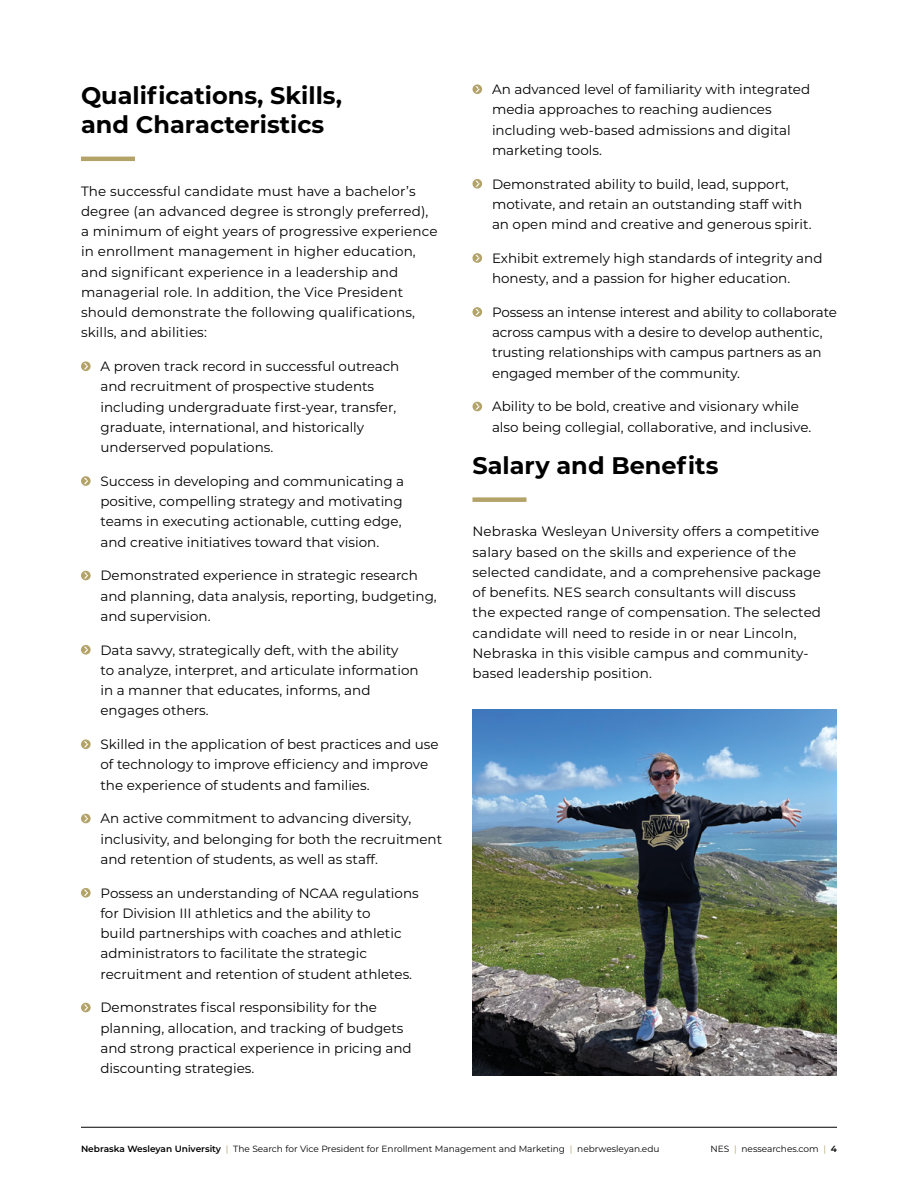
<style>
.page{position:relative;width:918px;height:1188px;background:#fff}
.page>*{position:absolute;margin:0;border:0;box-sizing:border-box;transform-origin:0 0}
.t1{font:700 24px/28.8px "Montserrat";color:#000}
.t2{font:13.5px/20.2px "Montserrat";color:#000}
.t3{font:9px "Montserrat";color:#000}
.s1{font-weight:600}
.s2{color:#b3a369}
</style>
<div class="page">
<hr style="left:81px;top:1127px;width:756px;height:1px;background:#000">
<hr style="left:81px;top:157px;width:54px;height:4px;background:#b3a369">
<svg style="left:81px;top:361px;width:10px;height:10px"></svg>
<svg style="left:84px;top:363px;width:4px;height:6px"></svg>
<svg style="left:81px;top:476px;width:10px;height:10px"></svg>
<svg style="left:84px;top:478px;width:4px;height:6px"></svg>
<div style="left:81px;top:571px;width:10px;height:9px;background:#b3a369;border-radius:50%"></div>
<svg style="left:84px;top:572px;width:4px;height:7px"></svg>
<svg style="left:81px;top:645px;width:10px;height:10px"></svg>
<svg style="left:84px;top:647px;width:4px;height:6px"></svg>
<svg style="left:81px;top:739px;width:10px;height:10px"></svg>
<svg style="left:84px;top:741px;width:4px;height:6px"></svg>
<div style="left:81px;top:814px;width:10px;height:9px;background:#b3a369;border-radius:50%"></div>
<svg style="left:84px;top:815px;width:4px;height:7px"></svg>
<svg style="left:81px;top:888px;width:10px;height:10px"></svg>
<svg style="left:84px;top:890px;width:4px;height:6px"></svg>
<div style="left:81px;top:1003px;width:10px;height:9px;background:#b3a369;border-radius:50%"></div>
<svg style="left:84px;top:1004px;width:4px;height:7px"></svg>
<svg style="left:472px;top:84px;width:10px;height:10px"></svg>
<svg style="left:475px;top:86px;width:5px;height:6px"></svg>
<svg style="left:472px;top:179px;width:10px;height:10px"></svg>
<svg style="left:475px;top:181px;width:5px;height:6px"></svg>
<svg style="left:472px;top:253px;width:10px;height:10px"></svg>
<svg style="left:475px;top:255px;width:5px;height:6px"></svg>
<svg style="left:472px;top:307px;width:10px;height:10px"></svg>
<svg style="left:475px;top:309px;width:5px;height:6px"></svg>
<svg style="left:472px;top:402px;width:10px;height:9px"></svg>
<svg style="left:475px;top:403px;width:5px;height:7px"></svg>
<div style="left:472px;top:497px;width:54px;height:5px;background:#b3a369"></div>
<img style="left:472px;top:710px;width:365px;height:366px">
<h1 class="t1" style="left:81px;top:80px;width:262px">Qualifications, Skills, and Characteristics</h1>
<p class="t2" style="left:81px;top:180px;width:358px">The successful candidate must have a bachelor’s degree (an advanced degree is strongly preferred), a minimum of eight years of progressive experience in enrollment management in higher education, and significant experience in a leadership and managerial role. In addition, the Vice President should demonstrate the following qualifications, skills, and abilities:</p>
<p class="t2" style="left:101px;top:356px;width:300px">A proven track record in successful outreach and recruitment of prospective students including undergraduate first-year, transfer, graduate, international, and historically underserved populations.</p>
<p class="t2" style="left:101px;top:470px;width:305px">Success in developing and communicating a positive, compelling strategy and motivating teams in executing actionable, cutting edge, and creative initiatives toward that vision.</p>
<p class="t2" style="left:101px;top:565px;width:338px">Demonstrated experience in strategic research and planning, data analysis, reporting, budgeting, and supervision.</p>
<p class="t2" style="left:101px;top:639px;width:320px">Data savvy, strategically deft, with the ability<br>to analyze, interpret, and articulate information in a manner that educates, informs, and engages others.</p>
<p class="t2" style="left:101px;top:734px;width:340px">Skilled in the application of best practices and use of technology to improve efficiency and improve the experience of students and families.</p>
<p class="t2" style="left:101px;top:808px;width:343px">An active commitment to advancing diversity, inclusivity, and belonging for both the recruitment and retention of students, as well as staff.</p>
<p class="t2" style="left:101px;top:882px;width:320px">Possess an understanding of NCAA regulations for Division III athletics and the ability to<br>build partnerships with coaches and athletic administrators to facilitate the strategic recruitment and retention of student athletes.</p>
<p class="t2" style="left:101px;top:997px;width:313px">Demonstrates fiscal responsibility for the planning, allocation, and tracking of budgets and strong practical experience in pricing and discounting strategies.</p>
<p class="t2" style="left:492px;top:79px;width:320px">An advanced level of familiarity with integrated media approaches to reaching audiences including web-based admissions and digital marketing tools.</p>
<p class="t2" style="left:492px;top:173px;width:321px">Demonstrated ability to build, lead, support, motivate, and retain an outstanding staff with an open mind and creative and generous spirit.</p>
<p class="t2" style="left:492px;top:247px;width:332px">Exhibit extremely high standards of integrity and honesty, and a passion for higher education.</p>
<p class="t2" style="left:492px;top:301px;width:346px">Possess an intense interest and ability to collaborate across campus with a desire to develop authentic, trusting relationships with campus partners as an engaged member of the community.</p>
<p class="t2" style="left:492px;top:396px;width:321px">Ability to be bold, creative and visionary while also being collegial, collaborative, and inclusive.</p>
<h1 class="t1" style="left:472px;top:450px;width:247px">Salary and Benefits</h1>
<p class="t2" style="left:472px;top:521px;width:350px">Nebraska Wesleyan University offers a competitive salary based on the skills and experience of the selected candidate, and a comprehensive package of benefits. NES search consultants will discuss the expected range of compensation. The selected candidate will need to reside in or near Lincoln, Nebraska in this visible campus and community&shy;based leadership position.</p>
<p class="t3" style="left:81px;top:1142px;width:580px"><span class="s1">Nebraska Wesleyan University</span> <span class="s2">|</span> The Search for Vice President for Enrollment Management and Marketing <span class="s2">|</span> nebrwesleyan.edu</p>
<p class="t3" style="left:710px;top:1142px;width:128px">NES <span class="s2">|</span> nessearches.com <span class="s2">|</span> <span class="s1">4</span></p>
</div>
